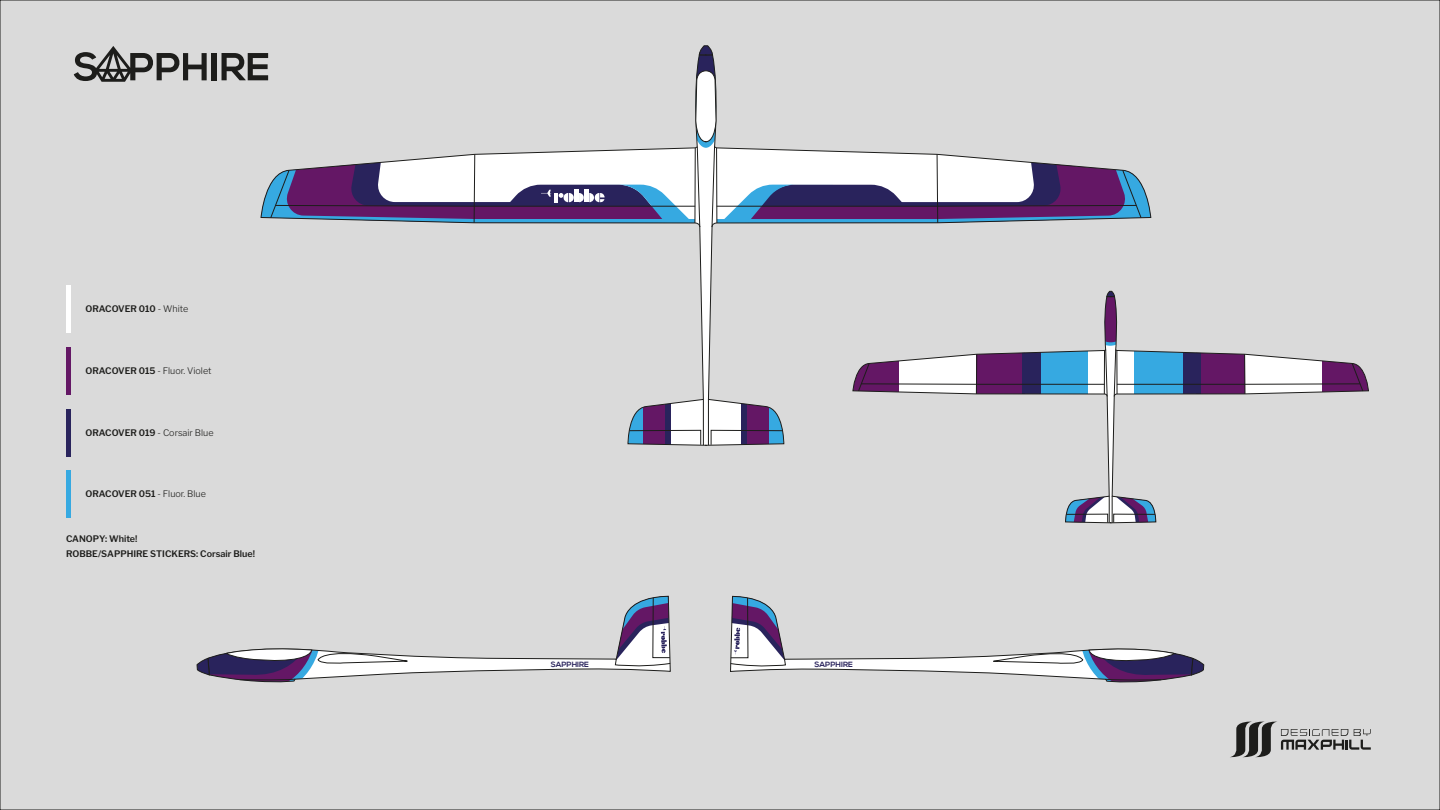
<style>
.page{position:relative;width:1440px;height:810px;background:#dadada}
.page>*{position:absolute;margin:0;border:0;box-sizing:border-box;transform-origin:0 0}
.t1{font:600 9px/15px "Libre Franklin";color:#1d1d1b}
.t2{font:300 9px "Libre Franklin";color:#1d1d1b}
.t3{font:700 7.57px "Nexa";color:#29235c}
.s1{font-weight:300}
.s2{font-weight:600}
</style>
<div class="page">
<svg style="left:74px;top:46px;width:133px;height:36px"></svg>
<div style="left:212px;top:53px;width:5px;height:27px;background:#1d1d1b"></div>
<svg style="left:196px;top:595px;width:475px;height:88px"></svg>
<svg style="left:730px;top:596px;width:475px;height:87px"></svg>
<svg style="left:1152px;top:351px;width:212px;height:44px"></svg>
<svg style="left:1065px;top:471px;width:92px;height:52px"></svg>
<svg style="left:627px;top:215px;width:525px;height:231px"></svg>
<svg style="left:222px;top:45px;width:929px;height:190px"></svg>
<svg style="left:710px;top:430px;width:73px;height:16px"></svg>
<hr style="left:708px;top:399px;width:1px;height:46px;background:#1d1d1b">
<svg style="left:1230px;top:721px;width:141px;height:37px"></svg>
<div style="left:66px;top:286px;width:5px;height:47px;background:#fff"></div>
<div style="left:66px;top:348px;width:5px;height:47px;background:#641765"></div>
<div style="left:66px;top:410px;width:5px;height:47px;background:#29235c"></div>
<div style="left:66px;top:471px;width:5px;height:47px;background:#36a9e1"></div>
<p class="t1" style="left:86px;top:301px;width:104px">ORACOVER 010 <span class="s1">- White</span></p>
<p class="t2" style="left:86px;top:365px;width:128px"><span class="s2">ORACOVER 015</span> - Fluor. Violet</p>
<p class="t2" style="left:86px;top:428px;width:130px"><span class="s2">ORACOVER 019</span> - Corsair Blue</p>
<p class="t1" style="left:86px;top:486px;width:122px">ORACOVER 051 <span class="s1">- Fluor. Blue</span></p>
<p class="t1" style="left:66px;top:531px;width:191px">CANOPY: White!<br>ROBBE/SAPPHIRE STICKERS: Corsair Blue!</p>
<p class="t3" style="left:551px;top:660px;width:40px">SAPPHIRE</p>
<p class="t3" style="left:815px;top:660px;width:40px">SAPPHIRE</p>
</div>
